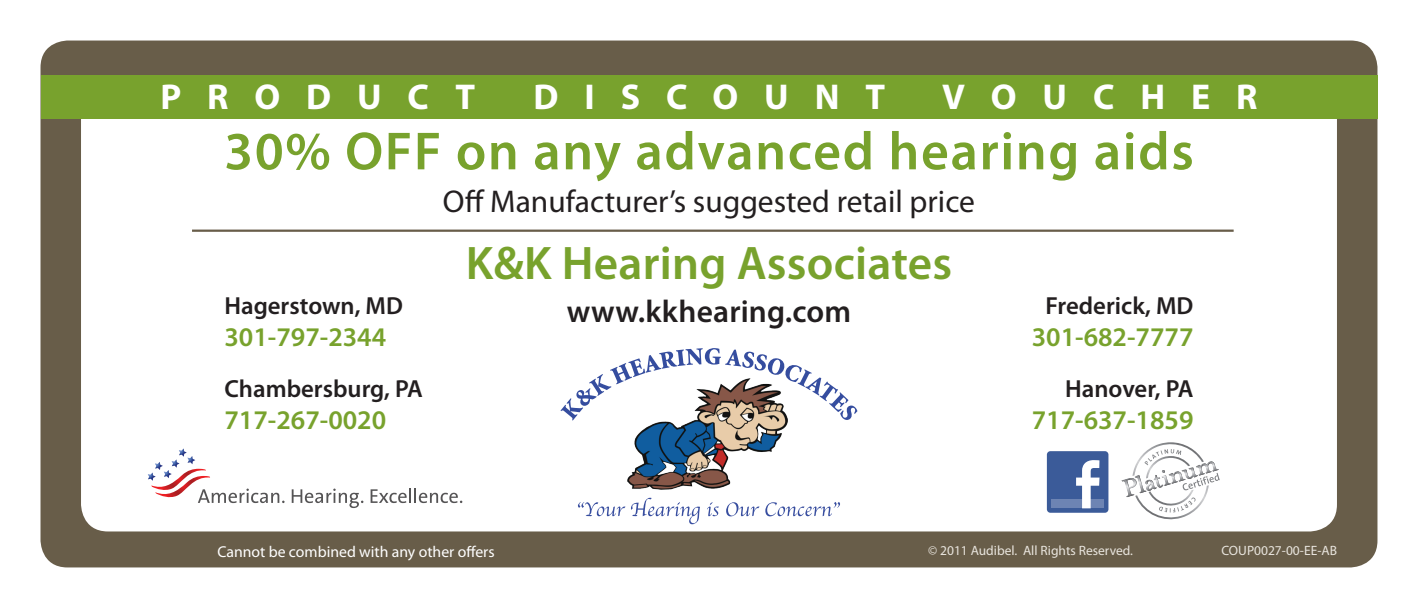
<style>
.page{position:relative;width:1418px;height:608px;background:#fff}
.page>*{position:absolute;margin:0;border:0;box-sizing:border-box;transform-origin:0 0}
.t1{font:600 54px "Myriad Pro";letter-spacing:.03em;color:#78a22d}
.Headline_Small_Body{font:600 47.25px "Myriad Pro";letter-spacing:.005em;color:#78a22d}
.t2{font:700 36px "Myriad Pro";letter-spacing:.72em;color:#fff}
.t3{font:31.5px "Myriad Pro";color:#231f20}
.Headline_Small_Body-2{font:600 31.5px "Myriad Pro";letter-spacing:.005em;color:#231f20}
.t4{font:600 27px "Myriad Pro";color:#78a22d}
.t5{font:600 24.75px "Myriad Pro";color:#231f20}
.t6{font:15.75px "Myriad Pro";color:#fff}
.t7{font:13.5px "Myriad Pro";color:#e9e5de}
</style>
<div class="page">
<div style="left:40px;top:40px;width:1337px;height:527px;background:#685d49;border-radius:27px"></div>
<div style="left:81px;top:90px;width:1255px;height:441px;background:#fff;border-radius:27px"></div>
<div style="left:40px;top:75px;width:1337px;height:43px;background:#78a22d"></div>
<svg style="left:292px;top:488px;width:71px;height:20px"></svg>
<svg style="left:370px;top:488px;width:92px;height:15px"></svg>
<svg style="left:148px;top:448px;width:136px;height:55px"></svg>
<svg style="left:1121px;top:442px;width:98px;height:78px"></svg>
<svg style="left:560px;top:348px;width:297px;height:72px"></svg>
<svg style="left:578px;top:502px;width:47px;height:14px"></svg>
<svg style="left:631px;top:497px;width:69px;height:27px"></svg>
<svg style="left:707px;top:502px;width:12px;height:14px"></svg>
<svg style="left:726px;top:502px;width:33px;height:14px"></svg>
<svg style="left:765px;top:502px;width:75px;height:14px"></svg>
<img style="left:627px;top:379px;width:161px;height:110px">
<div style="left:1047px;top:451px;width:61px;height:61px;background:#3b5b99;border-radius:4px"></div>
<div style="left:1051px;top:499px;width:53px;height:9px;background:#6d84b3"></div>
<svg style="left:1076px;top:460px;width:23px;height:48px"></svg>
<hr style="left:192px;top:229px;width:1041px;height:3px;background:#685d49">
<p class="t2" style="left:160px;top:73px;width:316px">PRODUCT</p>
<p class="t2" style="left:533px;top:73px;width:353px">DISCOUNT</p>
<p class="t2" style="left:942px;top:73px;width:317px">VOUCHER</p>
<p class="t1" style="left:224px;top:117px;width:971px">30% OFF on any advanced hearing aids</p>
<p class="t3" style="left:443px;top:182px;width:533px">Off Manufacturer’s suggested retail price</p>
<p class="t5" style="left:224px;top:289px;width:180px">Hagerstown, MD</p>
<p class="t4" style="left:224px;top:319px;width:163px">301-797-2344</p>
<p class="t5" style="left:224px;top:372px;width:200px">Chambersburg, PA</p>
<p class="t4" style="left:224px;top:402px;width:163px">717-267-0020</p>
<p class="Headline_Small_Body" style="left:466px;top:233px;width:488px">K&amp;K Hearing Associates</p>
<p class="Headline_Small_Body-2" style="left:567px;top:292px;width:286px">www.kkhearing.com</p>
<p class="t5" style="left:1045px;top:289px;width:149px">Frederick, MD</p>
<p class="t4" style="left:1031px;top:319px;width:163px">301-682-7777</p>
<p class="t5" style="left:1065px;top:372px;width:130px">Hanover, PA</p>
<p class="t4" style="left:1031px;top:402px;width:163px">717-637-1859</p>
<p class="t6" style="left:217px;top:541px;width:279px">Cannot be combined with any other offers</p>
<p class="t7" style="left:928px;top:542px;width:206px">© 2011 Audibel. All Rights Reserved.</p>
<p class="t7" style="left:1221px;top:542px;width:117px">COUP0027-00-EE-AB</p>
</div>
